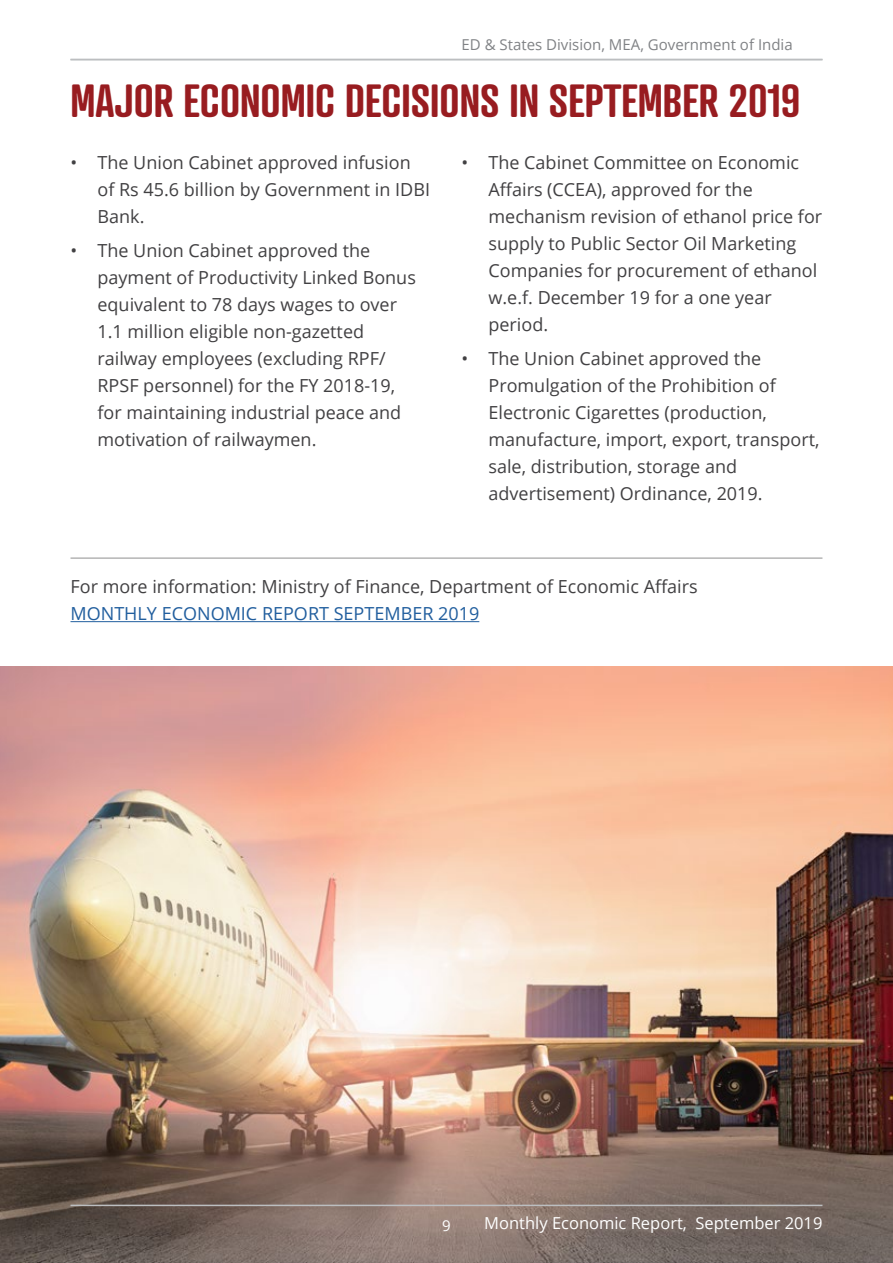
<style>
.page{position:relative;width:893px;height:1263px;background:#fff}
.page>*{position:absolute;margin:0;border:0;box-sizing:border-box;transform-origin:0 0}
.t1{font:600 45px "Atrament";color:#981c20}
.t2{font:18px/27px "Open Sans";color:#414042}
.t3{font:18px "Open Sans";color:#215e9e}
.t4{font:16.5px "Open Sans";color:#fff}
.t5{font:15px "Open Sans";color:#808285}
.t6{font:15px "Open Sans";color:#fff}
</style>
<div class="page">
<img style="left:0;top:666px;width:893px;height:597px">
<hr style="left:70px;top:59px;width:752px;height:1px;background:#bcbec0">
<hr style="left:70px;top:621px;width:409px;height:1px;background:#215e9e">
<hr style="left:70px;top:557px;width:752px;height:2px;background:#000">
<hr style="left:70px;top:1205px;width:752px;height:1px;background:#bcbec0">
<p class="t5" style="left:461px;top:34px;width:333px">ED &amp; States Division, MEA, Government of India</p>
<h1 class="t1" style="left:70px;top:73px;width:731px">MAJOR ECONOMIC DECISIONS IN SEPTEMBER 2019</h1>
<p class="t2" style="left:98px;top:148px;width:334px;text-indent:-27px">• The Union Cabinet approved infusion of Rs 45.6 billion by Government in IDBI<br>Bank.</p>
<p class="t2" style="left:98px;top:237px;width:320px;text-indent:-27px">• The Union Cabinet approved the payment of Productivity Linked Bonus equivalent to 78 days wages to over 1.1 million eligible non-gazetted railway employees (excluding RPF/ RPSF personnel) for the FY 2018-19, for maintaining industrial peace and motivation of railwaymen.</p>
<p class="t2" style="left:488px;top:148px;width:335px;text-indent:-27px">• The Cabinet Committee on Economic<br>Affairs (CCEA), approved for the mechanism revision of ethanol price for supply to Public Sector Oil Marketing<br>Companies for procurement of ethanol w.e.f. December 19 for a one year period.</p>
<p class="t2" style="left:488px;top:345px;width:333px;text-indent:-27px">• The Union Cabinet approved the Promulgation of the Prohibition of Electronic Cigarettes (production, manufacture, import, export, transport, sale, distribution, storage and advertisement) Ordinance, 2019.</p>
<p class="t2" style="left:70px;top:573px;width:629px">For more information: Ministry of Finance, Department of Economic Affairs</p>
<p class="t3" style="left:70px;top:601px;width:410px">MONTHLY ECONOMIC REPORT SEPTEMBER 2019</p>
<p class="t6" style="left:442px;top:1215px;width:10px">9</p>
<p class="t4" style="left:484px;top:1212px;width:340px">Monthly Economic Report, September 2019</p>
</div>
